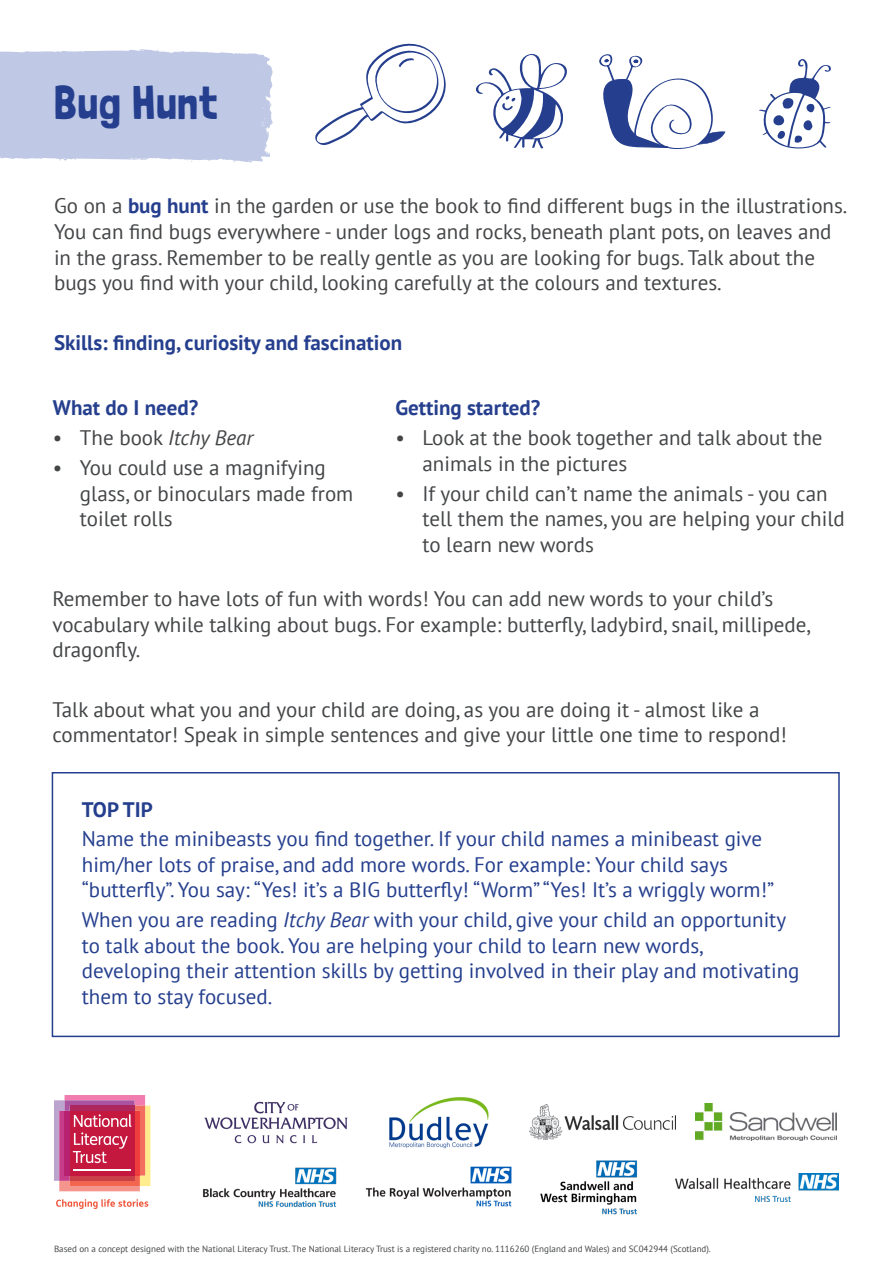
<style>
.page{position:relative;width:893px;height:1263px;background:#fff}
.page>*{position:absolute;margin:0;border:0;box-sizing:border-box;transform-origin:0 0}
.Body_text{font:47.25px "Londrina Solid";color:#253f8e}
.t1{font:21px/25.5px "PT Sans";color:#434547}
.t2{font:21px/25.5px "PT Sans";color:#253f8e}
.t3{font:700 21px "PT Sans";color:#253f8e}
.t4{font:italic 21px "PT Sans";color:#434547}
.t5{font:9px "PT Sans";color:#434547}
.s1{font-weight:700;color:#253f8e}
.s2{font-style:normal}
.s3{font-style:italic}
</style>
<div class="page">
<svg style="left:54px;top:1095px;width:96px;height:96px;background:#d35973"></svg>
<hr style="left:74px;top:1170px;width:57px;height:1px;background:#fff">
<svg style="left:56px;top:1199px;width:92px;height:10px"></svg>
<img style="left:204px;top:1101px;width:144px;height:43px">
<img style="left:389px;top:1097px;width:100px;height:52px">
<img style="left:530px;top:1104px;width:145px;height:36px">
<img style="left:696px;top:1103px;width:140px;height:38px">
<img style="left:203px;top:1167px;width:134px;height:40px">
<img style="left:365px;top:1166px;width:147px;height:41px">
<img style="left:675px;top:1174px;width:164px;height:27px">
<img style="left:540px;top:1160px;width:97px;height:55px">
<div style="left:52px;top:772px;width:788px;height:265px;border:2px solid #253f8e"></div>
<svg style="left:0;top:49px;width:273px;height:114px;background:#c2cce6"></svg>
<svg style="left:476px;top:54px;width:91px;height:95px"></svg>
<svg style="left:759px;top:59px;width:72px;height:89px"></svg>
<svg style="left:599px;top:54px;width:126px;height:95px"></svg>
<svg style="left:315px;top:43px;width:131px;height:102px"></svg>
<p class="Body_text" style="left:54px;top:75px;width:165px">Bug Hunt</p>
<p class="t1" style="left:54px;top:193px;width:795px">Go on a <span class="s1">bug hunt</span> in the garden or use the book to find different bugs in the illustrations.<br>You can find bugs everywhere - under logs and rocks, beneath plant pots, on leaves and in the grass. Remember to be really gentle as you are looking for bugs. Talk about the bugs you find with your child, looking carefully at the colours and textures.</p>
<p class="t3" style="left:54px;top:328px;width:350px">Skills: finding, curiosity and fascination</p>
<p class="t3" style="left:395px;top:394px;width:146px">Getting started?</p>
<p class="t1" style="left:422px;top:425px;width:402px;text-indent:-27px">• Look at the book together and talk about the animals in the pictures</p>
<p class="t1" style="left:422px;top:480px;width:424px;text-indent:-27px">• If your child can’t name the animals - you can tell them the names, you are helping your child to learn new words</p>
<p class="t1" style="left:52px;top:585px;width:760px">Remember to have lots of fun with words! You can add new words to your child’s vocabulary while talking about bugs. For example: butterfly, ladybird, snail, millipede, dragonfly.</p>
<p class="t1" style="left:52px;top:696px;width:736px">Talk about what you and your child are doing, as you are doing it - almost like a commentator! Speak in simple sentences and give your little one time to respond!</p>
<p class="t3" style="left:53px;top:394px;width:147px">What do I need?</p>
<p class="t4" style="left:53px;top:424px;width:202px"><span class="s2">• The book</span> Itchy Bear</p>
<p class="t1" style="left:80px;top:454px;width:275px;text-indent:-27px">• You could use a magnifying glass, or binoculars made from toilet rolls</p>
<p class="t3" style="left:82px;top:795px;width:72px">TOP TIP</p>
<p class="t2" style="left:82px;top:826px;width:694px">Name the minibeasts you find together. If your child names a minibeast give him/her lots of praise, and add more words. For example: Your child says “butterfly”. You say: “Yes! it’s a BIG butterfly! “Worm” “Yes! It’s a wriggly worm!”</p>
<p class="t2" style="left:82px;top:906px;width:719px">When you are reading <span class="s3">Itchy Bear</span> with your child, give your child an opportunity to talk about the book. You are helping your child to learn new words, developing their attention skills by getting involved in their play and motivating them to stay focused.</p>
<p class="t5" style="left:54px;top:1242px;width:658px">Based on a concept designed with the National Literacy Trust. The National Literacy Trust is a registered charity no. 1116260 (England and Wales) and SC042944 (Scotland).</p>
</div>
